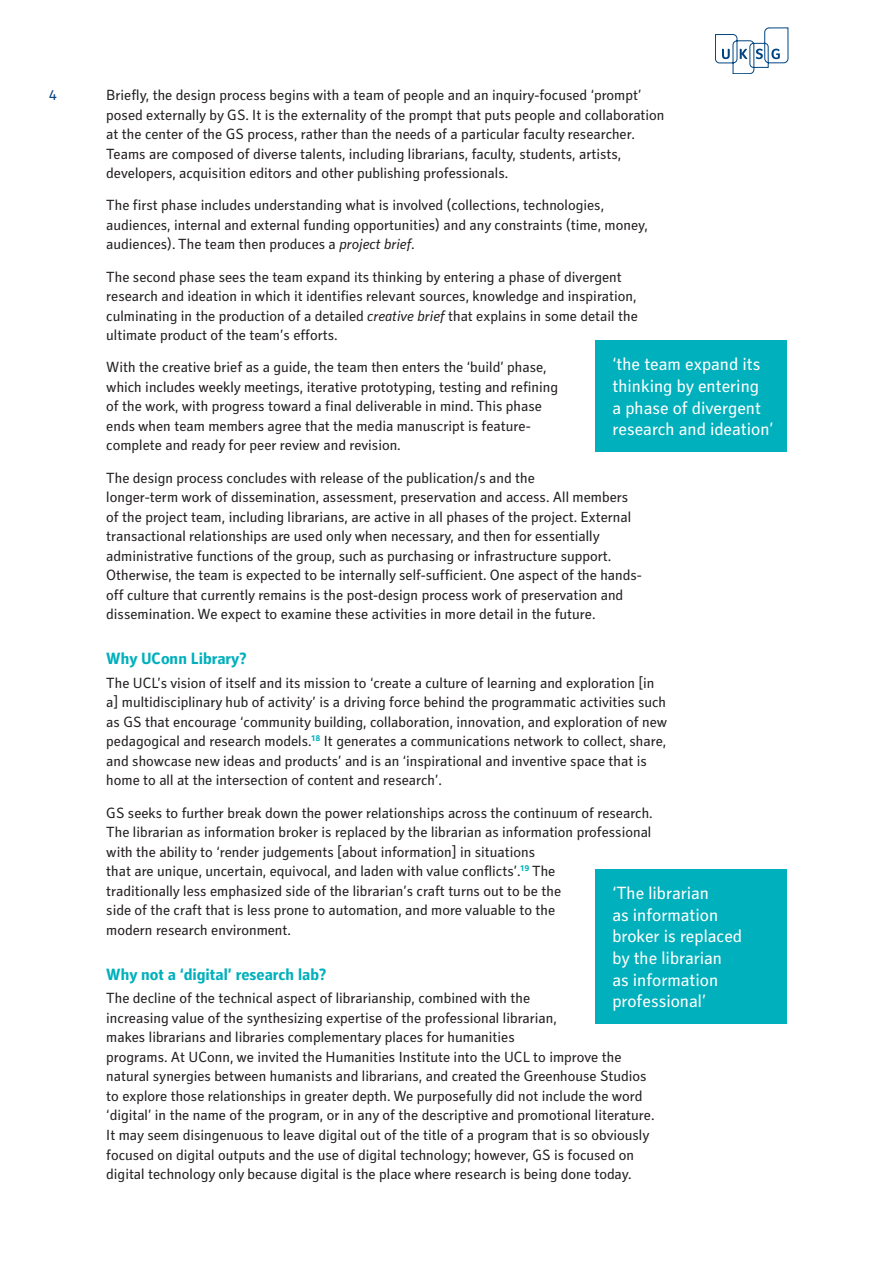
<style>
.page{position:relative;width:893px;height:1263px;background:#fff}
.page>*{position:absolute;margin:0;border:0;box-sizing:border-box;transform-origin:0 0}
.Stand_out_quote{font:18px/21.6px "Secca Std";color:#fff}
.B-Style_Heading{font:700 16.5px "Secca Std";color:#00b0bc}
.Body{font:15px/19.5px "Secca Std";color:#231f20}
.t1{font:15px "Secca Std";color:#014081}
.s1{font-style:italic}
</style>
<div class="page">
<svg style="left:715px;top:28px;width:73px;height:46px"></svg>
<div style="left:596px;top:341px;width:191px;height:111px;background:#00b0bc"></div>
<div style="left:595px;top:869px;width:192px;height:155px;background:#00b0bc"></div>
<p class="t1" style="left:49px;top:87px;width:10px">4</p>
<p class="Body" style="left:106px;top:86px;width:560px">Briefly, the design process begins with a team of people and an inquiry-focused ‘prompt’ posed externally by GS. It is the externality of the prompt that puts people and collaboration at the center of the GS process, rather than the needs of a particular faculty researcher.<br>Teams are composed of diverse talents, including librarians, faculty, students, artists, developers, acquisition editors and other publishing professionals.</p>
<p class="Body" style="left:106px;top:196px;width:543px">The first phase includes understanding what is involved (collections, technologies, audiences, internal and external funding opportunities) and any constraints (time, money, audiences). The team then produces a <span class="s1">project brief</span>.</p>
<p class="Body" style="left:106px;top:267px;width:533px">The second phase sees the team expand its thinking by entering a phase of divergent research and ideation in which it identifies relevant sources, knowledge and inspiration, culminating in the production of a detailed <span class="s1">creative brief</span> that explains in some detail the ultimate product of the team’s efforts.</p>
<p class="Body" style="left:106px;top:358px;width:453px">With the creative brief as a guide, the team then enters the ‘build’ phase, which includes weekly meetings, iterative prototyping, testing and refining of the work, with progress toward a final deliverable in mind. This phase ends when team members agree that the media manuscript is feature&shy;complete and ready for peer review and revision.</p>
<p class="Body" style="left:106px;top:468px;width:537px">The design process concludes with release of the publication/s and the<br>longer-term work of dissemination, assessment, preservation and access. All members of the project team, including librarians, are active in all phases of the project. External transactional relationships are used only when necessary, and then for essentially administrative functions of the group, such as purchasing or infrastructure support.<br>Otherwise, the team is expected to be internally self-sufficient. One aspect of the hands&shy;off culture that currently remains is the post-design process work of preservation and dissemination. We expect to examine these activities in more detail in the future.</p>
<p class="B-Style_Heading" style="left:106px;top:649px;width:141px">Why UConn Library?</p>
<p class="Body" style="left:106px;top:674px;width:562px">The UCL’s vision of itself and its mission to ‘create a culture of learning and exploration [in a] multidisciplinary hub of activity’ is a driving force behind the programmatic activities such as GS that encourage ‘community building, collaboration, innovation, and exploration of new pedagogical and research models.<sup>18</sup> It generates a communications network to collect, share, and showcase new ideas and products’ and is an ‘inspirational and inventive space that is home to all at the intersection of content and research’.</p>
<p class="Body" style="left:106px;top:803px;width:548px">GS seeks to further break down the power relationships across the continuum of research.<br>The librarian as information broker is replaced by the librarian as information professional with the ability to ‘render judgements [about information] in situations<br>that are unique, uncertain, equivocal, and laden with value conflicts’.<sup>19</sup> The<br>traditionally less emphasized side of the librarian’s craft turns out to be the<br>side of the craft that is less prone to automation, and more valuable to the<br>modern research environment.</p>
<p class="B-Style_Heading" style="left:106px;top:965px;width:221px">Why not a ‘digital’ research lab?</p>
<p class="Body" style="left:106px;top:989px;width:550px">The decline of the technical aspect of librarianship, combined with the<br>increasing value of the synthesizing expertise of the professional librarian,<br>makes librarians and libraries complementary places for humanities<br>programs. At UConn, we invited the Humanities Institute into the UCL to improve the natural synergies between humanists and librarians, and created the Greenhouse Studios to explore those relationships in greater depth. We purposefully did not include the word ‘digital’ in the name of the program, or in any of the descriptive and promotional literature.<br>It may seem disingenuous to leave digital out of the title of a program that is so obviously focused on digital outputs and the use of digital technology; however, GS is focused on digital technology only because digital is the place where research is being done today.</p>
<p class="Stand_out_quote" style="left:613px;top:354px;width:163px">‘the team expand its thinking by entering<br>a phase of divergent research and ideation’</p>
<p class="Stand_out_quote" style="left:612px;top:883px;width:131px">‘The librarian<br>as information broker is replaced by the librarian as information professional’</p>
</div>
